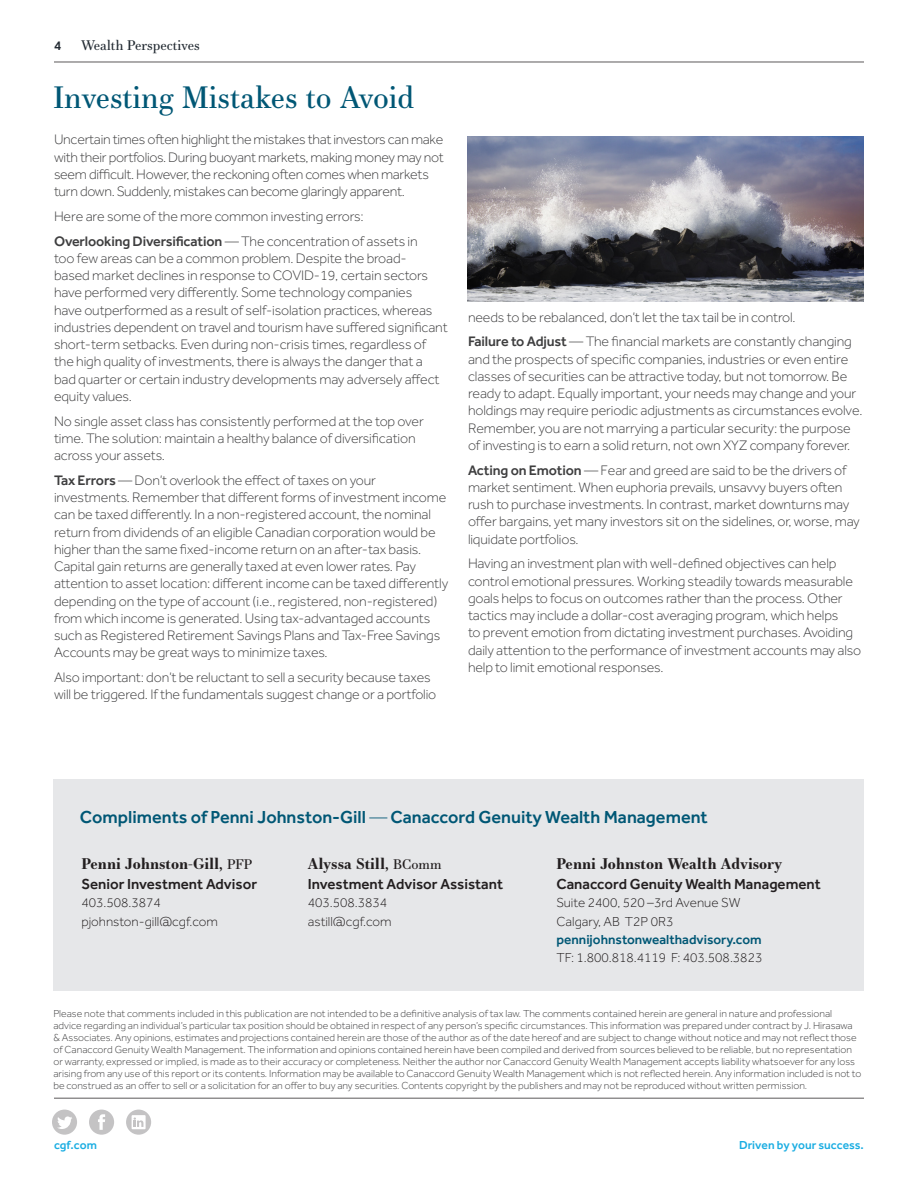
<style>
.page{position:relative;width:918px;height:1188px;background:#fff}
.page>*{position:absolute;margin:0;border:0;box-sizing:border-box;transform-origin:0 0}
.t1{font:30px "Essonnes Text";color:#005775}
.TOC_Header{font:500 18px "Effra";color:#005775}
.t2{font:500 15px "Effra";color:#231f20}
.t3{font:700 15px "Essonnes Text";color:#231f20}
.t4{font:300 14.25px/17.2px "Effra";letter-spacing:-.01em;color:#3e3e3f}
.t5{font:300 13.5px "Effra";color:#231f20}
.t6{font:500 13.5px "Effra";color:#005775}
.Title_Header{font:13.5px "Essonnes Text";color:#222a32}
.Title_Header-2{font:500 13.5px "Effra";color:#222a32}
.t7{font:500 12px "Effra";color:#1aade2}
.t8{font:300 10.5px/12px "Effra";color:#3e3e3f}
.s1{font-weight:500}
.s2{font-weight:300}
.s3{font-weight:400;font-size:13.5px}
</style>
<div class="page">
<svg style="left:89px;top:1110px;width:25px;height:25px"></svg>
<svg style="left:126px;top:1110px;width:25px;height:25px"></svg>
<svg style="left:52px;top:1110px;width:25px;height:25px"></svg>
<hr style="left:54px;top:1098px;width:810px;height:1px;background:#231f20">
<hr style="left:54px;top:62px;width:810px;height:1px;background:#231f20">
<div style="left:53px;top:780px;width:811px;height:211px;background:#e6e7e9"></div>
<img style="left:468px;top:136px;width:396px;height:166px">
<p class="Title_Header-2" style="left:54px;top:38px;width:9px">4</p>
<p class="Title_Header" style="left:81px;top:36px;width:120px">Wealth Perspectives</p>
<p class="t1" style="left:54px;top:76px;width:362px">Investing Mistakes to Avoid</p>
<p class="t4" style="left:54px;top:131px;width:391px">Uncertain times often highlight the mistakes that investors can make with their portfolios. During buoyant markets, making money may not seem difficult. However, the reckoning often comes when markets turn down. Suddenly, mistakes can become glaringly apparent.</p>
<p class="t4" style="left:54px;top:207px;width:311px">Here are some of the more common investing errors:</p>
<p class="t4" style="left:54px;top:232px;width:395px"><span class="s1">Overlooking Diversification</span> — The concentration of assets in<br>too few areas can be a common problem. Despite the broad-<br>based market declines in response to COVID-19, certain sectors have performed very differently. Some technology companies<br>have outperformed as a result of self-isolation practices, whereas industries dependent on travel and tourism have suffered significant short-term setbacks. Even during non-crisis times, regardless of the high quality of investments, there is always the danger that a bad quarter or certain industry developments may adversely affect equity values.</p>
<p class="t4" style="left:54px;top:412px;width:371px">No single asset class has consistently performed at the top over time. The solution: maintain a healthy balance of diversification across your assets.</p>
<p class="t4" style="left:54px;top:471px;width:396px"><span class="s1">Tax Errors</span> — Don’t overlook the effect of taxes on your investments. Remember that different forms of investment income can be taxed differently. In a non-registered account, the nominal return from dividends of an eligible Canadian corporation would be higher than the same fixed-income return on an after-tax basis.<br>Capital gain returns are generally taxed at even lower rates. Pay attention to asset location: different income can be taxed differently depending on the type of account (i.e., registered, non-registered) from which income is generated. Using tax-advantaged accounts such as Registered Retirement Savings Plans and Tax-Free Savings Accounts may be great ways to minimize taxes.</p>
<p class="t4" style="left:54px;top:669px;width:384px">Also important: don’t be reluctant to sell a security because taxes will be triggered. If the fundamentals suggest change or a portfolio</p>
<p class="t4" style="left:468px;top:308px;width:329px">needs to be rebalanced, don’t let the tax tail be in control.</p>
<p class="t4" style="left:468px;top:333px;width:396px"><span class="s1">Failure to Adjust</span> — The financial markets are constantly changing and the prospects of specific companies, industries or even entire classes of securities can be attractive today, but not tomorrow. Be ready to adapt. Equally important, your needs may change and your holdings may require periodic adjustments as circumstances evolve.<br>Remember, you are not marrying a particular security: the purpose of investing is to earn a solid return, not own XYZ company forever.</p>
<p class="t4" style="left:468px;top:461px;width:393px"><span class="s1">Acting on Emotion</span> — Fear and greed are said to be the drivers of market sentiment. When euphoria prevails, unsavvy buyers often rush to purchase investments. In contrast, market downturns may offer bargains, yet many investors sit on the sidelines, or, worse, may liquidate portfolios.</p>
<p class="t4" style="left:468px;top:555px;width:395px">Having an investment plan with well-defined objectives can help control emotional pressures. Working steadily towards measurable goals helps to focus on outcomes rather than the process. Other tactics may include a dollar-cost averaging program, which helps<br>to prevent emotion from dictating investment purchases. Avoiding daily attention to the performance of investment accounts may also help to limit emotional responses.</p>
<p class="TOC_Header" style="left:80px;top:806px;width:629px">Compliments of Penni Johnston-Gill <span class="s2">—</span> Canaccord Genuity Wealth Management</p>
<p class="t3" style="left:81px;top:853px;width:172px">Penni Johnston-Gill, <span class="s3">PFP</span></p>
<p class="t2" style="left:81px;top:875px;width:177px">Senior Investment Advisor</p>
<p class="t5" style="left:81px;top:895px;width:81px">403.508.3874</p>
<p class="t5" style="left:81px;top:914px;width:138px">pjohnston-gill@cgf.com</p>
<p class="t3" style="left:308px;top:853px;width:135px">Alyssa Still, <span class="s3">BComm</span></p>
<p class="t2" style="left:308px;top:875px;width:197px">Investment Advisor Assistant</p>
<p class="t5" style="left:308px;top:895px;width:81px">403.508.3834</p>
<p class="t5" style="left:308px;top:914px;width:85px">astill@cgf.com</p>
<p class="t3" style="left:556px;top:852px;width:227px">Penni Johnston Wealth Advisory</p>
<p class="t2" style="left:556px;top:875px;width:266px">Canaccord Genuity Wealth Management</p>
<p class="t5" style="left:556px;top:895px;width:186px">Suite 2400, 520 –3rd Avenue SW</p>
<p class="t5" style="left:556px;top:913px;width:119px">Calgary, AB T2P 0R3</p>
<p class="t6" style="left:556px;top:931px;width:207px">pennijohnstonwealthadvisory.com</p>
<p class="t5" style="left:556px;top:950px;width:207px">TF: 1.800.818.4119 F: 403.508.3823</p>
<p class="t8" style="left:53px;top:1008px;width:809px">Please note that comments included in this publication are not intended to be a definitive analysis of tax law. The comments contained herein are general in nature and professional advice regarding an individual’s particular tax position should be obtained in respect of any person’s specific circumstances. This information was prepared under contract by J. Hirasawa &amp; Associates. Any opinions, estimates and projections contained herein are those of the author as of the date hereof and are subject to change without notice and may not reflect those of Canaccord Genuity Wealth Management. The information and opinions contained herein have been compiled and derived from sources believed to be reliable, but no representation or warranty, expressed or implied, is made as to their accuracy or completeness. Neither the author nor Canaccord Genuity Wealth Management accepts liability whatsoever for any loss arising from any use of this report or its contents. Information may be available to Canaccord Genuity Wealth Management which is not reflected herein. Any information included is not to be construed as an offer to sell or a solicitation for an offer to buy any securities. Contents copyright by the publishers and may not be reproduced without written permission.</p>
<p class="t7" style="left:54px;top:1138px;width:45px">cgf.com</p>
<p class="t7" style="left:739px;top:1138px;width:126px">Driven by your success.</p>
</div>
